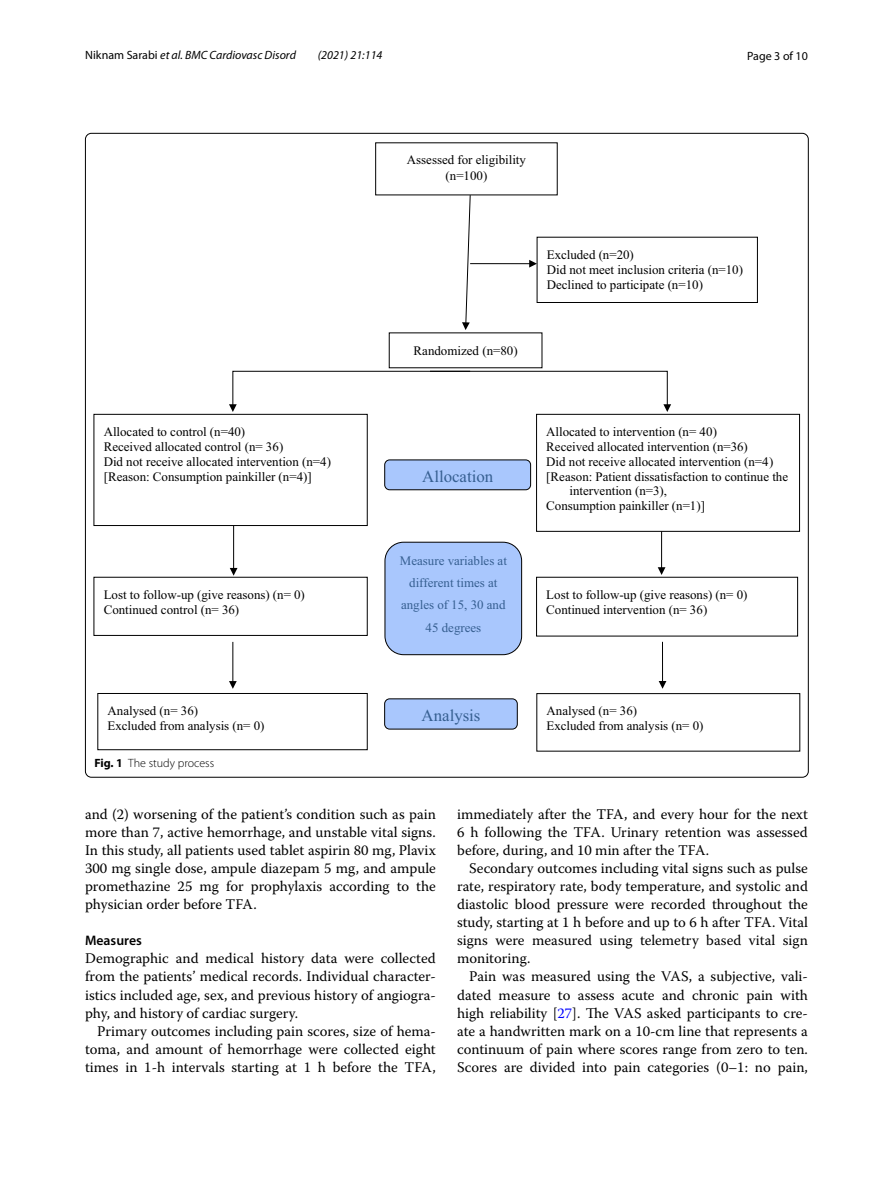
<style>
.page{position:relative;width:893px;height:1187px;background:#fff}
.page>*{position:absolute;margin:0;border:0;box-sizing:border-box;transform-origin:0 0}
.t1{font:16.8px "Times New Roman";color:#365f91}
.t2{font:14.7px/18px "Warnock Pro";color:#000;text-align:justify}
.t3{font:600 13.8px "Myriad Pro";color:#000}
.t4{font:12.9px/14.9px "Times New Roman";color:#000}
.t5{font:12.9px/22.4px "Times New Roman";color:#365f91;text-align:center}
.t6{font:italic 12px "Myriad Pro";color:#000}
.t7{font:300 12px "Myriad Pro";color:#000}
.t8{font:12px "Myriad Pro";color:#000}
.s1{font-style:normal}
.s2{font-weight:700}
.s3{color:#00f}
</style>
<div class="page">
<div style="left:537px;top:237px;width:221px;height:66px;background:#fff;border:1px solid #000"></div>
<div style="left:97px;top:693px;width:271px;height:57px;background:#fff;border:1px solid #000"></div>
<div style="left:93px;top:576px;width:275px;height:60px;border:1px solid #000"></div>
<div style="left:93px;top:414px;width:275px;height:112px;border:1px solid #000"></div>
<div style="left:536px;top:414px;width:264px;height:118px;border:1px solid #000"></div>
<div style="left:536px;top:693px;width:264px;height:58px;border:1px solid #000"></div>
<div style="left:385px;top:460px;width:146px;height:29px;background:#a9c7fd;border-radius:5px"></div>
<div style="left:384px;top:459px;width:147px;height:31px;border:1px solid #000;border-radius:5px"></div>
<div style="left:385px;top:698px;width:132px;height:31px;background:#a9c7fd;border-radius:5px"></div>
<div style="left:384px;top:698px;width:134px;height:31px;border:1px solid #000;border-radius:5px"></div>
<div style="left:385px;top:542px;width:137px;height:112px;background:#a9c7fd;border-radius:19px"></div>
<div style="left:384px;top:541px;width:138px;height:114px;border:1px solid #000;border-radius:19px"></div>
<hr style="left:233px;top:525px;width:1px;height:44px;background:#000">
<svg style="left:230px;top:568px;width:7px;height:7px"></svg>
<hr style="left:661px;top:531px;width:1px;height:37px;background:#000">
<svg style="left:658px;top:567px;width:7px;height:8px"></svg>
<hr style="left:232px;top:642px;width:1px;height:40px;background:#000">
<svg style="left:229px;top:681px;width:8px;height:7px"></svg>
<hr style="left:662px;top:641px;width:1px;height:41px;background:#000">
<svg style="left:659px;top:681px;width:7px;height:7px"></svg>
<svg style="left:229px;top:370px;width:442px;height:42px"></svg>
<svg style="left:462px;top:195px;width:9px;height:135px"></svg>
<hr style="left:470px;top:263px;width:60px;height:1px;background:#000">
<svg style="left:529px;top:260px;width:8px;height:7px"></svg>
<p class="t6" style="left:85px;top:48px;width:212px"><span class="s1">Niknam Sarabi</span> et al. BMC Cardiovasc Disord</p>
<p class="t6" style="left:318px;top:48px;width:66px">(2021) 21:114</p>
<p class="t8" style="left:747px;top:48px;width:62px">Page 3 of 10</p>
<p class="t4" style="left:407px;top:152px;width:121px;text-align:center">Assessed for eligibility (n=100)</p>
<p class="t4" style="left:547px;top:247px;width:198px">Excluded (n=20)<br>Did not meet inclusion criteria (n=10)<br>Declined to participate (n=10)</p>
<p class="t4" style="left:414px;top:343px;width:106px">Randomized (n=80)</p>
<p class="t4" style="left:104px;top:424px;width:229px">Allocated to control (n=40)<br>Received allocated control (n= 36)<br>Did not receive allocated intervention (n=4) [Reason: Consumption painkiller (n=4)]</p>
<p class="t1" style="left:422px;top:465px;width:72px">Allocation</p>
<p class="t4" style="left:546px;top:424px;width:172px">Allocated to intervention (n= 40)</p>
<p class="t4" style="left:546px;top:439px;width:203px">Received allocated intervention (n=36)</p>
<p class="t4" style="left:546px;top:453px;width:229px">Did not receive allocated intervention (n=4)</p>
<p class="t4" style="left:546px;top:468px;width:243px">[Reason: Patient dissatisfaction to continue the</p>
<p class="t4" style="left:570px;top:483px;width:99px">intervention (n=3),</p>
<p class="t4" style="left:546px;top:498px;width:160px">Consumption painkiller (n=1)]</p>
<p class="t4" style="left:104px;top:586px;width:203px">Lost to follow-up (give reasons) (n= 0)<br>Continued control (n= 36)</p>
<p class="t5" style="left:400px;top:549px;width:109px">Measure variables at different times at angles of 15, 30 and<br>45 degrees</p>
<p class="t4" style="left:546px;top:586px;width:203px">Lost to follow-up (give reasons) (n= 0)<br>Continued intervention (n= 36)</p>
<p class="t4" style="left:108px;top:703px;width:158px">Analysed (n= 36)<br>Excluded from analysis (n= 0)</p>
<p class="t1" style="left:422px;top:704px;width:60px">Analysis</p>
<p class="t4" style="left:547px;top:703px;width:158px">Analysed (n= 36)<br>Excluded from analysis (n= 0)</p>
<p class="t7" style="left:94px;top:756px;width:121px"><span class="s2">Fig. 1</span> The study process</p>
<p class="t2" style="left:85px;top:805px;width:352px">and (2) worsening of the patient’s condition such as pain more than 7, active hemorrhage, and unstable vital signs.<br>In this study, all patients used tablet aspirin 80 mg, Plavix 300 mg single dose, ampule diazepam 5 mg, and ampule promethazine 25 mg for prophylaxis according to the physician order before TFA.</p>
<p class="t3" style="left:85px;top:932px;width:58px">Measures</p>
<p class="t2" style="left:85px;top:949px;width:352px">Demographic and medical history data were collected from the patients’ medical records. Individual character&shy;istics included age, sex, and previous history of angiogra&shy;phy, and history of cardiac surgery.</p>
<p class="t2" style="left:85px;top:1021px;width:352px;text-indent:12px">Primary outcomes including pain scores, size of hema&shy;toma, and amount of hemorrhage were collected eight times in 1-h intervals starting at 1 h before the TFA,</p>
<p class="t2" style="left:457px;top:805px;width:352px">immediately after the TFA, and every hour for the next 6 h following the TFA. Urinary retention was assessed before, during, and 10 min after the TFA.</p>
<p class="t2" style="left:457px;top:859px;width:352px;text-indent:12px">Secondary outcomes including vital signs such as pulse rate, respiratory rate, body temperature, and systolic and diastolic blood pressure were recorded throughout the study, starting at 1 h before and up to 6 h after TFA. Vital signs were measured using telemetry based vital sign monitoring.</p>
<p class="t2" style="left:457px;top:967px;width:352px;text-indent:12px">Pain was measured using the VAS, a subjective, vali&shy;dated measure to assess acute and chronic pain with high reliability [<span class="s3">27</span>]. The VAS asked participants to cre&shy;ate a handwritten mark on a 10-cm line that represents a continuum of pain where scores range from zero to ten.<br>Scores are divided into pain categories (0–1: no pain,</p>
</div>
